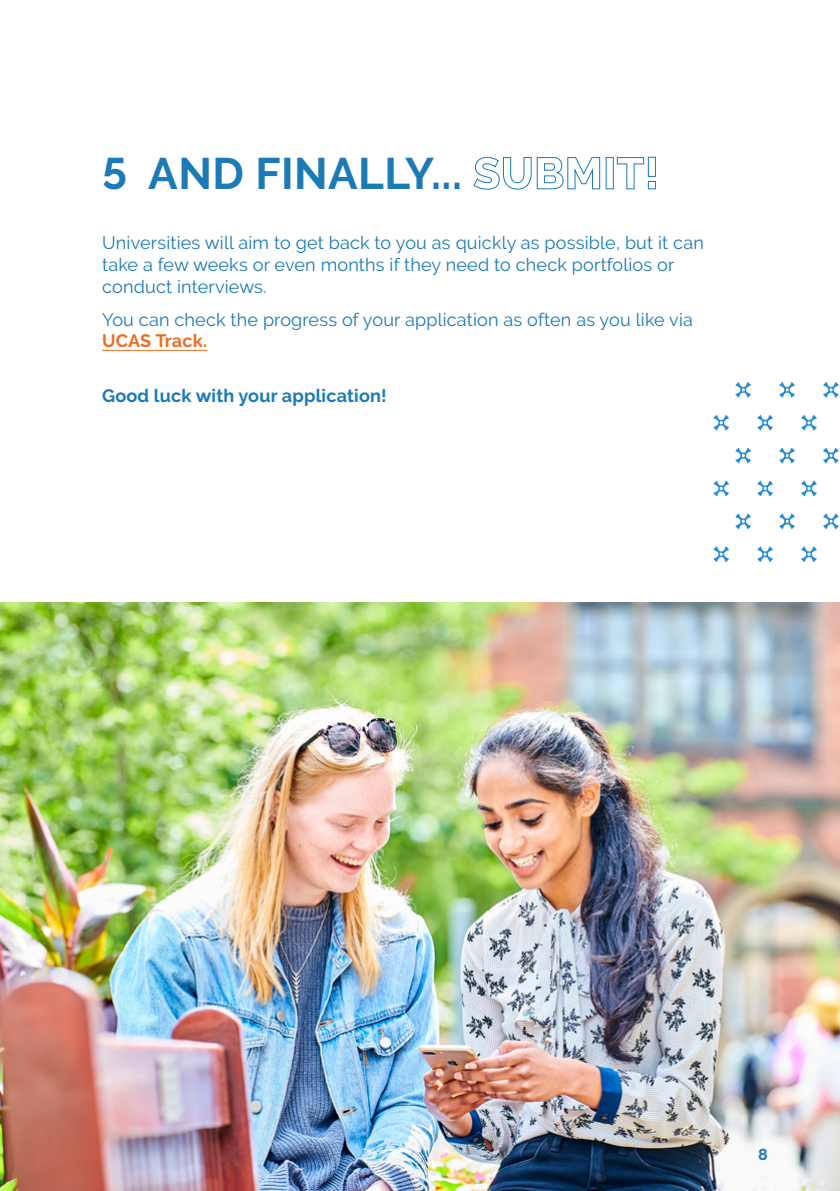
<style>
.page{position:relative;width:840px;height:1191px;background:#fff}
.page>*{position:absolute;margin:0;border:0;box-sizing:border-box;transform-origin:0 0}
.t1{font:700 44px "Derailed";letter-spacing:.01em;color:#1c7ab5}
.t2{font:18px/21.6px "Derailed";letter-spacing:.01em;color:#1c7ab5}
.t3{font:700 18px "Derailed";letter-spacing:.01em;color:#1c7ab5}
.t4{font:700 18px "Derailed";letter-spacing:.005em;color:#ed6e23}
.t5{font:700 16px "Derailed";color:#1c7ab5}
.s1{font-weight:800}
</style>
<div class="page">
<img style="left:0;top:602px;width:839px;height:589px">
<svg style="left:801px;top:415px;width:15px;height:15px"></svg>
<svg style="left:823px;top:382px;width:15px;height:16px"></svg>
<svg style="left:801px;top:480px;width:15px;height:16px"></svg>
<svg style="left:823px;top:448px;width:15px;height:15px"></svg>
<svg style="left:801px;top:546px;width:15px;height:15px"></svg>
<svg style="left:823px;top:513px;width:15px;height:16px"></svg>
<svg style="left:757px;top:415px;width:15px;height:15px"></svg>
<svg style="left:779px;top:382px;width:15px;height:16px"></svg>
<svg style="left:757px;top:480px;width:15px;height:16px"></svg>
<svg style="left:779px;top:448px;width:15px;height:15px"></svg>
<svg style="left:757px;top:546px;width:15px;height:15px"></svg>
<svg style="left:779px;top:513px;width:15px;height:16px"></svg>
<svg style="left:713px;top:415px;width:15px;height:15px"></svg>
<svg style="left:735px;top:382px;width:15px;height:16px"></svg>
<svg style="left:713px;top:480px;width:15px;height:16px"></svg>
<svg style="left:735px;top:448px;width:15px;height:15px"></svg>
<svg style="left:713px;top:546px;width:15px;height:15px"></svg>
<svg style="left:735px;top:513px;width:15px;height:16px"></svg>
<hr style="left:102px;top:350px;width:105px;height:1px;background:#ed6e23">
<h1 class="t1" style="left:102px;top:148px;width:558px">5 AND FINALLY... <span class="s1">SUBMIT!</span></h1>
<p class="t2" style="left:102px;top:232px;width:603px">Universities will aim to get back to you as quickly as possible, but it can take a few weeks or even months if they need to check portfolios or conduct interviews.</p>
<p class="t2" style="left:102px;top:308px;width:592px">You can check the progress of your application as often as you like via</p>
<p class="t4" style="left:102px;top:330px;width:106px">UCAS Track.</p>
<p class="t3" style="left:102px;top:385px;width:286px">Good luck with your application!</p>
<p class="t5" style="left:757px;top:1145px;width:11px">8</p>
</div>
